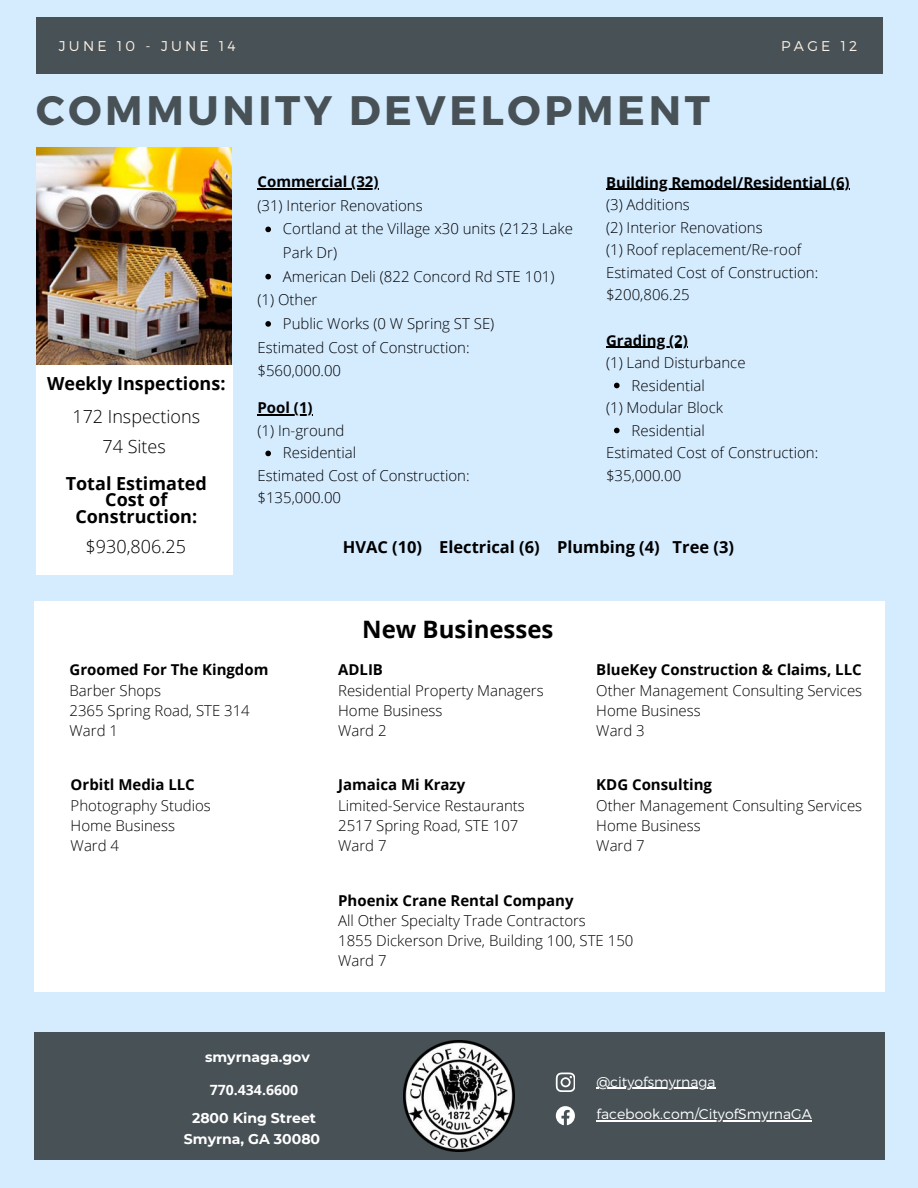
<style>
.page{position:relative;width:918px;height:1188px;background:#d5ecff}
.page>*{position:absolute;margin:0;border:0;box-sizing:border-box;transform-origin:0 0}
.t1{font:700 41.1px "Montserrat";letter-spacing:.09em;color:#485155}
.t2{font:700 24px "Open Sans";color:#000}
.t3{font:700 18px/16.8px "Open Sans";color:#000;text-align:center}
.t4{font:300 18px "Open Sans";color:#000}
.t5{font:700 16.5px "Open Sans";color:#000}
.t6{font:300 15px/23.7px "Open Sans";color:#000}
.t7{font:700 15px "Open Sans";color:#000}
.t8{font:300 14.1px "Montserrat";color:#fff}
.t9{font:700 14.1px/20.2px "Montserrat";color:#fff;text-align:center}
.t10{font:300 14.1px "Montserrat";letter-spacing:.23em;color:#fcf2e6}
.t11{font:700 14.1px "Open Sans";color:#fff}
</style>
<div class="page">
<div style="left:36px;top:17px;width:847px;height:56px;background:#485155"></div>
<div style="left:35px;top:1033px;width:850px;height:127px;background:#485155"></div>
<img style="left:404px;top:1040px;width:111px;height:112px">
<svg style="left:556px;top:1073px;width:19px;height:19px"></svg>
<svg style="left:556px;top:1106px;width:19px;height:19px"></svg>
<div style="left:35px;top:601px;width:850px;height:391px;background:#fff"></div>
<hr style="left:596px;top:1120px;width:216px;height:2px;background:#fff">
<hr style="left:596px;top:1088px;width:120px;height:1px;background:#fff">
<img style="left:36px;top:148px;width:196px;height:217px">
<div style="left:36px;top:365px;width:196px;height:209px;background:#fff"></div>
<hr style="left:258px;top:188px;width:93px;height:1px;background:#000">
<svg style="left:351px;top:188px;width:28px;height:1px"></svg>
<svg style="left:265px;top:227px;width:6px;height:5px"></svg>
<svg style="left:265px;top:274px;width:6px;height:5px"></svg>
<svg style="left:265px;top:321px;width:6px;height:6px"></svg>
<hr style="left:606px;top:189px;width:137px;height:1px;background:#000">
<hr style="left:743px;top:189px;width:88px;height:1px;background:#000">
<hr style="left:606px;top:347px;width:82px;height:1px;background:#000">
<svg style="left:614px;top:383px;width:6px;height:5px"></svg>
<svg style="left:614px;top:428px;width:6px;height:5px"></svg>
<hr style="left:258px;top:415px;width:55px;height:1px;background:#000">
<svg style="left:265px;top:451px;width:6px;height:5px"></svg>
<h5 class="t10" style="left:59px;top:36px;width:178px">JUNE 10 - JUNE 14</h5>
<h5 class="t10" style="left:781px;top:36px;width:78px">PAGE 12</h5>
<p class="t1" style="left:36px;top:84px;width:675px">COMMUNITY DEVELOPMENT</p>
<p class="t3" style="left:47px;top:374px;width:180px">Weekly Inspections:</p>
<p class="t4" style="left:72px;top:403px;width:129px">172 Inspections</p>
<p class="t4" style="left:103px;top:434px;width:65px">74 Sites</p>
<p class="t3" style="left:66px;top:474px;width:143px">Total Estimated<br>Cost of<br>Construction:</p>
<p class="t4" style="left:86px;top:534px;width:102px">$930,806.25</p>
<p class="t7" style="left:258px;top:171px;width:123px">Commercial (32)</p>
<p class="t6" style="left:258px;top:193px;width:167px">(31) Interior Renovations</p>
<p class="t6" style="left:283px;top:217px;width:291px">Cortland at the Village x30 units (2123 Lake</p>
<p class="t6" style="left:283px;top:240px;width:273px">Park Dr)<br>American Deli (822 Concord Rd STE 101)</p>
<p class="t6" style="left:258px;top:288px;width:61px">(1) Other</p>
<p class="t6" style="left:283px;top:311px;width:213px">Public Works (0 W Spring ST SE)</p>
<p class="t6" style="left:258px;top:335px;width:214px">Estimated Cost of Construction:</p>
<p class="t6" style="left:258px;top:359px;width:85px">$560,000.00</p>
<h6 class="t7" style="left:258px;top:397px;width:57px">Pool (1)</h6>
<h6 class="t6" style="left:258px;top:418px;width:88px">(1) In-ground</h6>
<h6 class="t6" style="left:283px;top:441px;width:75px">Residential</h6>
<p class="t6" style="left:258px;top:463px;width:214px">Estimated Cost of Construction:</p>
<p class="t6" style="left:258px;top:486px;width:85px">$135,000.00</p>
<p class="t7" style="left:606px;top:172px;width:245px">Building Remodel/Residential (6)</p>
<p class="t6" style="left:606px;top:193px;width:158px;line-height:22.5px">(3) Additions<br>(2) Interior Renovations</p>
<p class="t6" style="left:606px;top:237px;width:197px">(1) Roof replacement/Re-roof</p>
<p class="t6" style="left:606px;top:260px;width:214px">Estimated Cost of Construction:</p>
<p class="t6" style="left:606px;top:282px;width:85px">$200,806.25</p>
<p class="t7" style="left:606px;top:330px;width:83px">Grading (2)</p>
<p class="t6" style="left:606px;top:350px;width:141px">(1) Land Disturbance</p>
<p class="t6" style="left:632px;top:373px;width:75px">Residential</p>
<p class="t6" style="left:606px;top:395px;width:118px">(1) Modular Block</p>
<p class="t6" style="left:632px;top:418px;width:75px">Residential</p>
<p class="t6" style="left:606px;top:440px;width:214px">Estimated Cost of Construction:</p>
<p class="t6" style="left:606px;top:463px;width:77px">$35,000.00</p>
<h4 class="t5" style="left:343px;top:535px;width:393px">HVAC (10) Electrical (6) Plumbing (4) Tree (3)</h4>
<p class="t2" style="left:362px;top:612px;width:193px">New Businesses</p>
<p class="t7" style="left:70px;top:659px;width:200px">Groomed For The Kingdom</p>
<p class="t6" style="left:70px;top:678px;width:93px">Barber Shops</p>
<p class="t6" style="left:70px;top:698px;width:182px">2365 Spring Road, STE 314</p>
<p class="t6" style="left:70px;top:718px;width:50px">Ward 1</p>
<p class="t7" style="left:71px;top:774px;width:126px">Orbitl Media LLC</p>
<p class="t6" style="left:71px;top:793px;width:142px">Photography Studios</p>
<p class="t6" style="left:71px;top:813px;width:106px">Home Business</p>
<p class="t6" style="left:71px;top:834px;width:50px">Ward 4</p>
<p class="t7" style="left:338px;top:659px;width:46px">ADLIB</p>
<h3 class="t6" style="left:338px;top:678px;width:207px">Residential Property Managers</h3>
<p class="t6" style="left:338px;top:698px;width:106px">Home Business</p>
<p class="t6" style="left:338px;top:718px;width:50px">Ward 2</p>
<p class="t7" style="left:338px;top:774px;width:129px">Jamaica Mi Krazy</p>
<p class="t6" style="left:338px;top:793px;width:188px">Limited-Service Restaurants</p>
<p class="t6" style="left:338px;top:813px;width:182px">2517 Spring Road, STE 107</p>
<p class="t6" style="left:338px;top:834px;width:50px">Ward 7</p>
<p class="t7" style="left:596px;top:659px;width:267px">BlueKey Construction &amp; Claims, LLC</p>
<p class="t6" style="left:596px;top:678px;width:267px">Other Management Consulting Services</p>
<p class="t6" style="left:596px;top:698px;width:106px">Home Business</p>
<p class="t6" style="left:596px;top:718px;width:50px">Ward 3</p>
<p class="t7" style="left:596px;top:774px;width:117px">KDG Consulting</p>
<p class="t6" style="left:596px;top:793px;width:267px">Other Management Consulting Services</p>
<h2 class="t6" style="left:596px;top:813px;width:106px">Home Business</h2>
<p class="t6" style="left:596px;top:834px;width:50px">Ward 7</p>
<p class="t7" style="left:338px;top:890px;width:237px">Phoenix Crane Rental Company</p>
<p class="t6" style="left:338px;top:908px;width:249px">All Other Specialty Trade Contractors</p>
<p class="t6" style="left:338px;top:928px;width:297px">1855 Dickerson Drive, Building 100, STE 150</p>
<p class="t6" style="left:338px;top:949px;width:50px">Ward 7</p>
<p class="t9" style="left:205px;top:1047px;width:106px">smyrnaga.gov</p>
<h4 class="t11" style="left:210px;top:1080px;width:90px">770.434.6600</h4>
<h3 class="t9" style="left:184px;top:1108px;width:138px">2800 King Street<br>Smyrna, GA 30080</h3>
<h3 class="t8" style="left:596px;top:1072px;width:121px">@cityofsmyrnaga</h3>
<h4 class="t8" style="left:596px;top:1105px;width:217px">facebook.com/CityofSmyrnaGA</h4>
</div>
